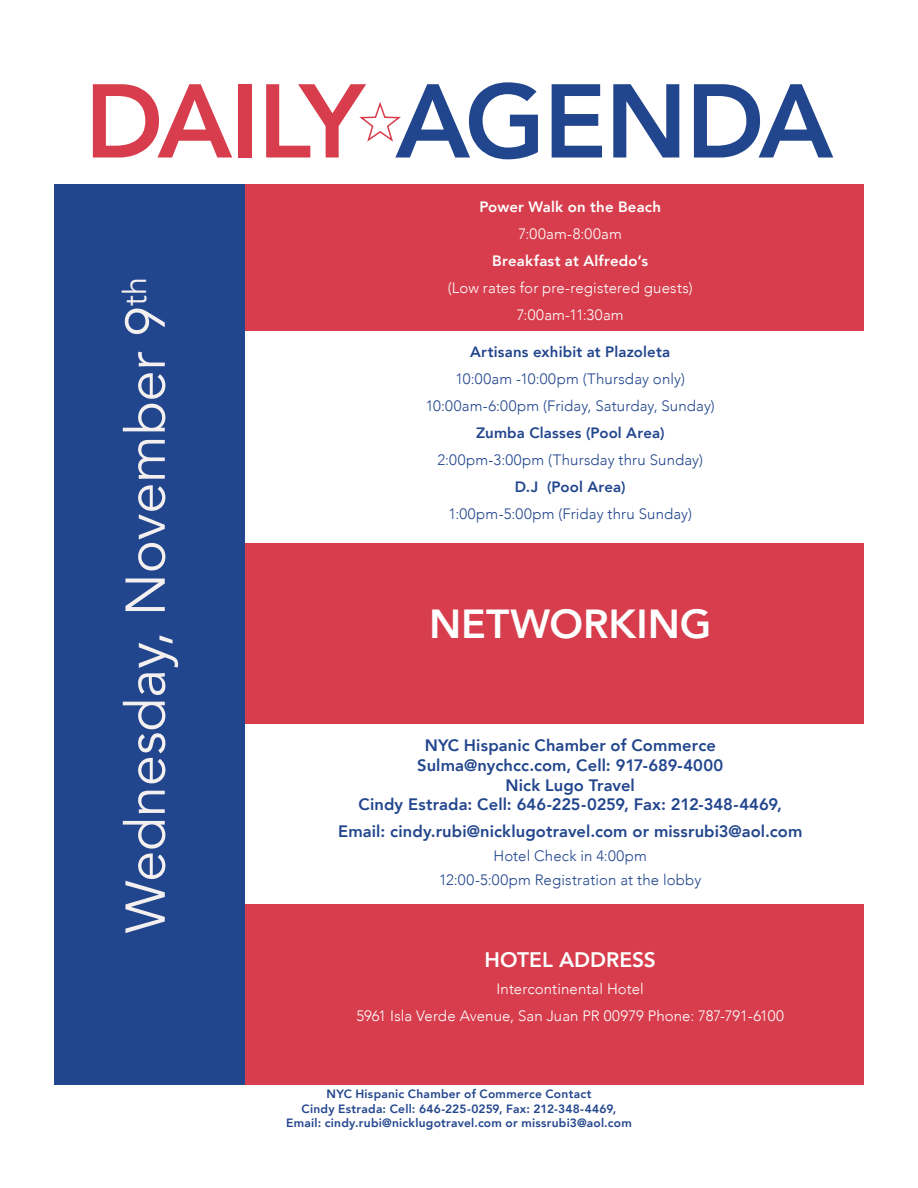
<style>
.page{position:relative;width:918px;height:1188px;background:#fff}
.page>*{position:absolute;margin:0;border:0;box-sizing:border-box;transform-origin:0 0}
.t1{font:800 103.5px "Avenir";letter-spacing:-.015em;color:#22468d}
.t2{font:55.5px "Avenir";color:#f4f0f0}
.t3{font:800 40.5px "Avenir";letter-spacing:-.005em;color:#fff}
.t4{font:800 21px "Avenir";color:#fff}
.t5{font:800 16.5px/19.8px "Avenir";letter-spacing:.01em;color:#22468d;text-align:center}
.t6{font:300 15px/27px "Avenir";letter-spacing:.01em;color:#22468d;text-align:center}
.t7{font:300 15px/27px "Avenir";letter-spacing:.01em;color:#fff;text-align:center}
.t8{font:800 15px "Avenir";letter-spacing:.01em;color:#22468d}
.t9{font:800 15px "Avenir";letter-spacing:.01em;color:#fff}
.t10{font:800 12px/14.4px "Avenir";letter-spacing:.02em;color:#22468d;text-align:center}
.s1{color:#d73d4c}
</style>
<div class="page">
<div style="left:54px;top:184px;width:810px;height:146px;background:#d73d4c"></div>
<div style="left:54px;top:543px;width:809px;height:181px;background:#d73d4c"></div>
<div style="left:54px;top:904px;width:810px;height:180px;background:#d73d4c"></div>
<div style="left:54px;top:184px;width:191px;height:900px;background:#22468d"></div>
<svg style="left:359px;top:102px;width:42px;height:40px"></svg>
<h1 class="t1" style="left:85px;top:41px;width:750px"><span class="s1">DAILY</span> AGENDA</h1>
<h2 class="t2" style="left:113px;top:933px;width:657px;rotate:-90deg">Wednesday, November 9<sup>th</sup></h2>
<p class="t9" style="left:479px;top:195px;width:183px">Power Walk on the Beach</p>
<p class="t7" style="left:519px;top:220px;width:105px">7:00am-8:00am</p>
<p class="t9" style="left:492px;top:249px;width:158px">Breakfast at Alfredo’s</p>
<p class="t7" style="left:448px;top:274px;width:246px">(Low rates for pre-registered guests)<br>7:00am-11:30am</p>
<p class="t8" style="left:470px;top:340px;width:202px">Artisans exhibit at Plazoleta</p>
<p class="t6" style="left:426px;top:366px;width:291px">10:00am -10:00pm (Thursday only)<br>10:00am-6:00pm (Friday, Saturday, Sunday)</p>
<p class="t8" style="left:476px;top:421px;width:190px">Zumba Classes (Pool Area)</p>
<p class="t6" style="left:437px;top:447px;width:267px">2:00pm-3:00pm (Thursday thru Sunday)</p>
<p class="t8" style="left:515px;top:475px;width:112px">D.J (Pool Area)</p>
<p class="t6" style="left:448px;top:501px;width:245px">1:00pm-5:00pm (Friday thru Sunday)</p>
<h3 class="t3" style="left:429px;top:592px;width:284px">NETWORKING</h3>
<p class="t5" style="left:359px;top:735px;width:425px">NYC Hispanic Chamber of Commerce Sulma@nychcc.com, Cell: 917-689-4000<br>Nick Lugo Travel<br>Cindy Estrada: Cell: 646-225-0259, Fax: 212-348-4469,</p>
<p class="t5" style="left:338px;top:822px;width:466px">Email: cindy.rubi@nicklugotravel.com or missrubi3@aol.com</p>
<p class="t6" style="left:439px;top:844px;width:264px;line-height:24px">Hotel Check in 4:00pm<br>12:00-5:00pm Registration at the lobby</p>
<h3 class="t4" style="left:484px;top:943px;width:173px">HOTEL ADDRESS</h3>
<p class="t7" style="left:356px;top:975px;width:429px">Intercontinental Hotel<br>5961 Isla Verde Avenue, San Juan PR 00979 Phone: 787-791-6100</p>
<p class="t10" style="left:286px;top:1087px;width:347px">NYC Hispanic Chamber of Commerce Contact<br>Cindy Estrada: Cell: 646-225-0259, Fax: 212-348-4469,<br>Email: cindy.rubi@nicklugotravel.com or missrubi3@aol.com</p>
</div>
